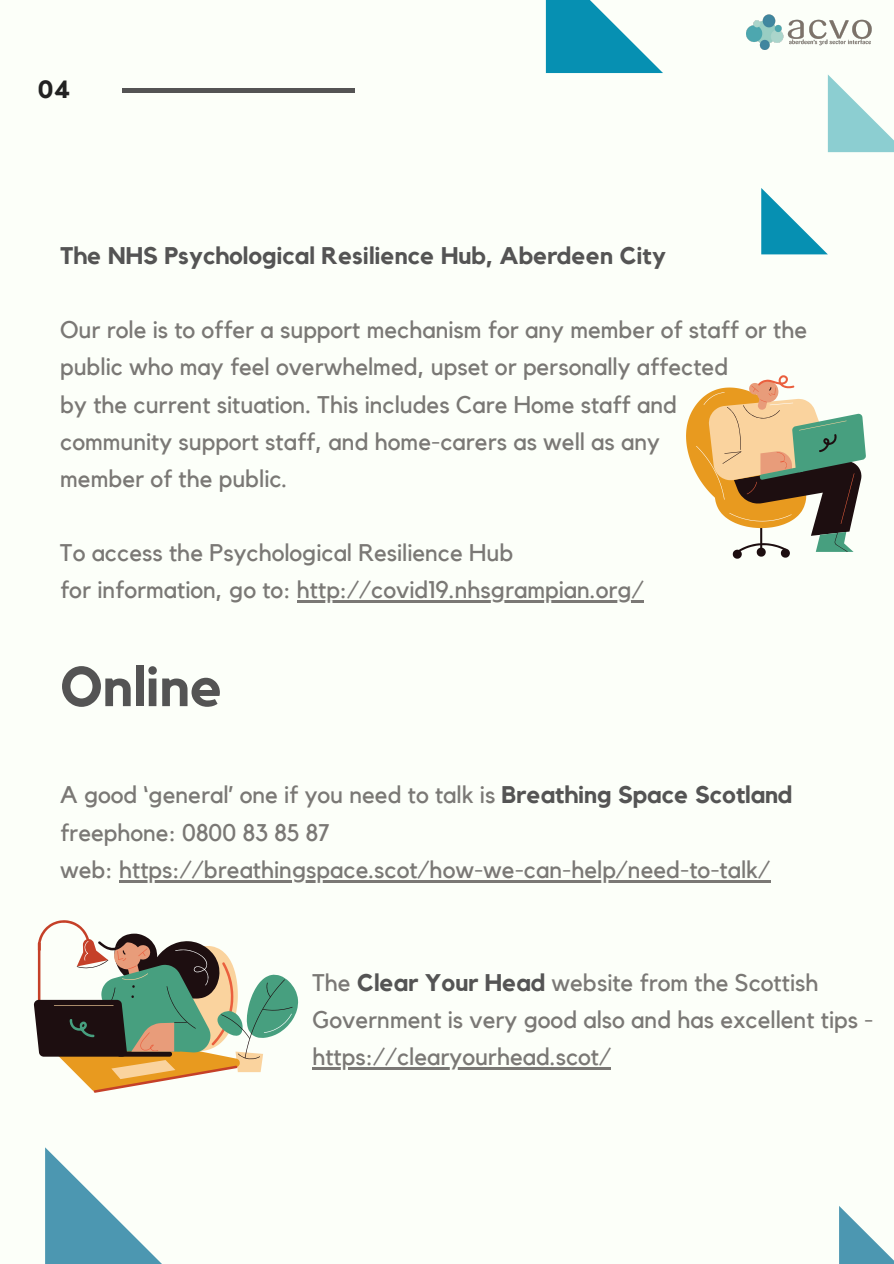
<style>
.page{position:relative;width:894px;height:1264px;background:#fff}
.page>*{position:absolute;margin:0;border:0;box-sizing:border-box;transform-origin:0 0}
.t1{font:700 55.65px "Kollektif";color:#545454}
.t2{font:700 24.9px "Kollektif";color:#222}
.t3{font:24px/37.2px "Kollektif";color:#7a7875}
.t4{font:700 24px "Kollektif";color:#545454}
.s1{font-weight:700;color:#545454}
</style>
<div class="page">
<div style="left:0;top:0;width:893px;height:1263px;background:#fcfff9"></div>
<svg style="left:45px;top:1147px;width:116px;height:116px"></svg>
<svg style="left:761px;top:188px;width:66px;height:66px"></svg>
<svg style="left:545px;top:0;width:117px;height:73px"></svg>
<svg style="left:839px;top:1206px;width:54px;height:57px"></svg>
<div style="left:122px;top:88px;width:232px;height:5px;background:#545454"></div>
<svg style="left:827px;top:75px;width:66px;height:77px"></svg>
<img style="left:746px;top:15px;width:126px;height:34px">
<hr style="left:297px;top:600px;width:346px;height:3px;background:#7a7875">
<svg style="left:34px;top:920px;width:264px;height:172px"></svg>
<svg style="left:686px;top:375px;width:179px;height:184px"></svg>
<hr style="left:119px;top:880px;width:651px;height:2px;background:#7a7875">
<hr style="left:312px;top:1067px;width:299px;height:2px;background:#7a7875">
<p class="t2" style="left:38px;top:77px;width:34px">04</p>
<p class="t4" style="left:60px;top:244px;width:607px">The NHS Psychological Resilience Hub, Aberdeen City</p>
<p class="t3" style="left:60px;top:312px;width:748px">Our role is to offer a support mechanism for any member of staff or the public who may feel overwhelmed, upset or personally affected</p>
<p class="t3" style="left:60px;top:386px;width:618px">by the current situation. This includes Care Home staff and</p>
<p class="t3" style="left:60px;top:424px;width:601px">community support staff, and home-carers as well as any</p>
<p class="t3" style="left:60px;top:461px;width:229px">member of the public.</p>
<p class="t3" style="left:60px;top:535px;width:454px">To access the Psychological Resilience Hub</p>
<p class="t3" style="left:60px;top:572px;width:585px">for information, go to: http://covid19.nhsgrampian.org/</p>
<p class="t1" style="left:60px;top:661px;width:164px">Online</p>
<p class="t3" style="left:60px;top:777px;width:733px">A good ‘general’ one if you need to talk is <span class="s1">Breathing Space Scotland</span></p>
<p class="t3" style="left:60px;top:814px;width:271px">freephone: 0800 83 85 87</p>
<p class="t3" style="left:60px;top:851px;width:711px">web: https://breathingspace.scot/how-we-can-help/need-to-talk/</p>
<p class="t3" style="left:312px;top:964px;width:507px">The <span class="s1">Clear Your Head</span> website from the Scottish</p>
<p class="t3" style="left:312px;top:1001px;width:562px">Government is very good also and has excellent tips - https://clearyourhead.scot/</p>
</div>
